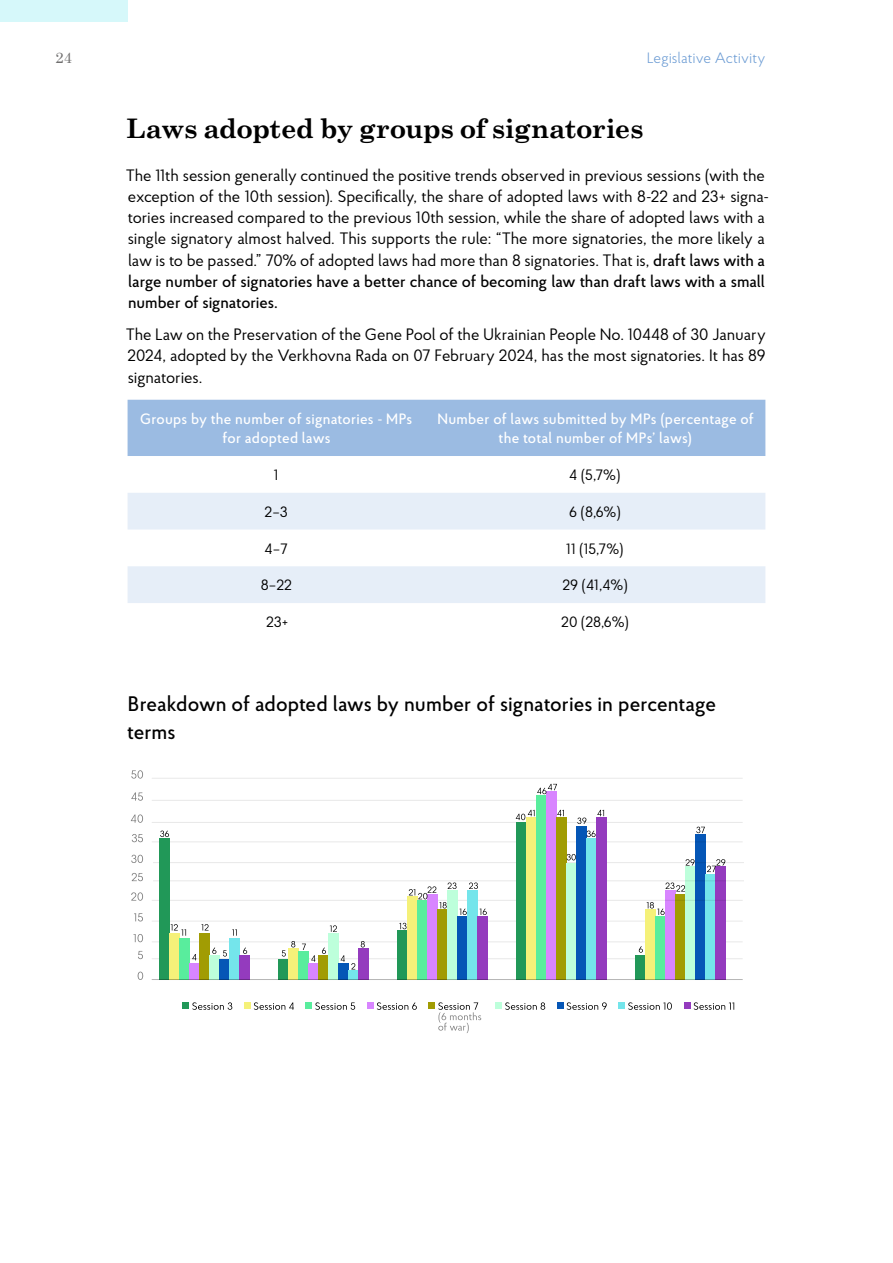
<style>
.page{position:relative;width:893px;height:1263px;background:#fff}
.page>*{position:absolute;margin:0;border:0;box-sizing:border-box;transform-origin:0 0}
.t1{font:700 27px "Century Schoolbook";letter-spacing:-.02em;color:#000}
.t2{font:500 21px/28.5px "Proba Pro";color:#000}
.t3{font:16.5px/21.3px "Proba Pro";letter-spacing:-.01em;color:#000}
.t4{font:500 15px/19.5px "Proba Pro";letter-spacing:.015em;color:#fff;text-align:center}
.t5{font:15px "Proba Pro";color:#000}
.t6{font:300 15px "Proba Pro";color:#699ad3}
.t7{font:15px "Century Schoolbook";color:#706f6f}
.s1{font-weight:500}
</style>
<div class="page">
<div style="left:0;top:0;width:128px;height:21px;background:#d6f8fa"></div>
<div style="left:128px;top:400px;width:637px;height:56px;background:#9bbbe2"></div>
<svg style="left:128px;top:493px;width:637px;height:110px;fill:#e6eef8"></svg>
<hr style="left:152px;top:921px;width:591px;height:1px;background:#f1f1f1">
<hr style="left:152px;top:941px;width:591px;height:1px;background:#f0f0f0">
<hr style="left:152px;top:958px;width:591px;height:1px;background:#ededed">
<div style="left:636px;top:955px;width:10px;height:25px;background:#219858"></div>
<div style="left:646px;top:910px;width:10px;height:70px;background:#f5f179"></div>
<div style="left:656px;top:916px;width:10px;height:64px;background:#59ed9d"></div>
<div style="left:666px;top:890px;width:10px;height:90px;background:#d885ff"></div>
<div style="left:676px;top:894px;width:10px;height:86px;background:#a19c03"></div>
<div style="left:686px;top:867px;width:10px;height:113px;background:#bdffdb"></div>
<div style="left:696px;top:834px;width:10px;height:146px;background:#0556b6"></div>
<div style="left:706px;top:875px;width:10px;height:105px;background:#74e5eb"></div>
<div style="left:716px;top:867px;width:10px;height:113px;background:#943bbe"></div>
<hr style="left:152px;top:900px;width:591px;height:1px;background:#000;opacity:.1">
<hr style="left:153px;top:880px;width:591px;height:1px;background:#000;opacity:.1">
<hr style="left:153px;top:862px;width:591px;height:1px;background:#eaeaea">
<hr style="left:152px;top:822px;width:591px;height:1px;background:#e9e9e9">
<hr style="left:152px;top:800px;width:591px;height:1px;background:#ebebeb">
<hr style="left:152px;top:778px;width:591px;height:1px;background:#eee">
<hr style="left:152px;top:841px;width:591px;height:1px;background:#f0f0f0">
<div style="left:517px;top:823px;width:10px;height:157px;background:#219858"></div>
<div style="left:527px;top:817px;width:10px;height:163px;background:#f5f179"></div>
<div style="left:537px;top:795px;width:10px;height:185px;background:#59ed9d"></div>
<div style="left:547px;top:791px;width:10px;height:189px;background:#d885ff"></div>
<div style="left:557px;top:817px;width:10px;height:163px;background:#a19c03"></div>
<div style="left:567px;top:863px;width:10px;height:117px;background:#bdffdb"></div>
<div style="left:577px;top:826px;width:10px;height:154px;background:#0556b6"></div>
<div style="left:587px;top:838px;width:10px;height:142px;background:#74e5eb"></div>
<div style="left:597px;top:817px;width:10px;height:163px;background:#943bbe"></div>
<div style="left:398px;top:930px;width:10px;height:50px;background:#219858"></div>
<div style="left:408px;top:897px;width:10px;height:83px;background:#f5f179"></div>
<div style="left:418px;top:901px;width:10px;height:79px;background:#59ed9d"></div>
<div style="left:428px;top:894px;width:10px;height:86px;background:#d885ff"></div>
<div style="left:438px;top:910px;width:10px;height:70px;background:#a19c03"></div>
<div style="left:448px;top:890px;width:10px;height:90px;background:#bdffdb"></div>
<div style="left:458px;top:916px;width:10px;height:64px;background:#0556b6"></div>
<div style="left:468px;top:890px;width:10px;height:90px;background:#74e5eb"></div>
<div style="left:478px;top:916px;width:10px;height:64px;background:#943bbe"></div>
<div style="left:160px;top:838px;width:10px;height:142px;background:#219858"></div>
<div style="left:170px;top:933px;width:10px;height:47px;background:#f5f179"></div>
<div style="left:180px;top:938px;width:10px;height:42px;background:#59ed9d"></div>
<div style="left:190px;top:963px;width:10px;height:17px;background:#d885ff"></div>
<div style="left:200px;top:933px;width:10px;height:47px;background:#a19c03"></div>
<div style="left:210px;top:955px;width:10px;height:25px;background:#bdffdb"></div>
<div style="left:220px;top:959px;width:10px;height:21px;background:#0556b6"></div>
<div style="left:230px;top:938px;width:10px;height:42px;background:#74e5eb"></div>
<div style="left:240px;top:955px;width:10px;height:25px;background:#943bbe"></div>
<div style="left:279px;top:959px;width:10px;height:21px;background:#219858"></div>
<div style="left:289px;top:949px;width:10px;height:31px;background:#f5f179"></div>
<div style="left:299px;top:951px;width:10px;height:29px;background:#59ed9d"></div>
<div style="left:309px;top:963px;width:10px;height:17px;background:#d885ff"></div>
<div style="left:319px;top:955px;width:10px;height:25px;background:#a19c03"></div>
<div style="left:329px;top:933px;width:10px;height:47px;background:#bdffdb"></div>
<div style="left:339px;top:963px;width:10px;height:17px;background:#0556b6"></div>
<div style="left:349px;top:971px;width:10px;height:9px;background:#74e5eb"></div>
<div style="left:359px;top:949px;width:10px;height:31px;background:#943bbe"></div>
<hr style="left:152px;top:979px;width:591px;height:1px;background:#000;opacity:.3">
<svg style="left:160px;top:830px;width:9px;height:7px"></svg>
<svg style="left:171px;top:924px;width:15px;height:12px"></svg>
<svg style="left:192px;top:954px;width:4px;height:6px"></svg>
<svg style="left:201px;top:924px;width:8px;height:6px"></svg>
<svg style="left:212px;top:947px;width:4px;height:7px"></svg>
<svg style="left:223px;top:950px;width:4px;height:6px"></svg>
<svg style="left:232px;top:929px;width:5px;height:7px"></svg>
<svg style="left:243px;top:947px;width:4px;height:7px"></svg>
<svg style="left:282px;top:941px;width:13px;height:15px"></svg>
<svg style="left:302px;top:944px;width:13px;height:18px"></svg>
<svg style="left:322px;top:947px;width:4px;height:7px"></svg>
<svg style="left:330px;top:925px;width:7px;height:7px"></svg>
<svg style="left:341px;top:955px;width:4px;height:7px"></svg>
<svg style="left:351px;top:963px;width:4px;height:6px"></svg>
<svg style="left:361px;top:941px;width:4px;height:6px"></svg>
<svg style="left:399px;top:923px;width:8px;height:6px"></svg>
<svg style="left:516px;top:810px;width:19px;height:10px"></svg>
<svg style="left:537px;top:784px;width:20px;height:10px"></svg>
<svg style="left:557px;top:810px;width:7px;height:6px"></svg>
<svg style="left:567px;top:854px;width:9px;height:6px"></svg>
<svg style="left:577px;top:817px;width:9px;height:7px"></svg>
<svg style="left:587px;top:830px;width:9px;height:7px"></svg>
<svg style="left:597px;top:810px;width:7px;height:6px"></svg>
<svg style="left:409px;top:882px;width:78px;height:33px"></svg>
<svg style="left:639px;top:946px;width:4px;height:7px"></svg>
<svg style="left:647px;top:902px;width:18px;height:13px"></svg>
<svg style="left:665px;top:882px;width:20px;height:9px"></svg>
<svg style="left:686px;top:859px;width:9px;height:7px"></svg>
<svg style="left:696px;top:827px;width:9px;height:6px"></svg>
<svg style="left:707px;top:859px;width:18px;height:13px"></svg>
<svg style="left:138px;top:971px;width:5px;height:9px"></svg>
<svg style="left:138px;top:951px;width:5px;height:8px"></svg>
<svg style="left:133px;top:934px;width:10px;height:8px"></svg>
<svg style="left:134px;top:913px;width:9px;height:8px"></svg>
<svg style="left:131px;top:892px;width:12px;height:9px"></svg>
<svg style="left:132px;top:873px;width:11px;height:8px"></svg>
<svg style="left:131px;top:855px;width:12px;height:8px"></svg>
<svg style="left:132px;top:834px;width:11px;height:8px"></svg>
<svg style="left:131px;top:814px;width:12px;height:9px"></svg>
<svg style="left:131px;top:792px;width:12px;height:9px"></svg>
<svg style="left:131px;top:770px;width:12px;height:9px"></svg>
<div style="left:182px;top:1002px;width:7px;height:7px;background:#219858"></div>
<svg style="left:192px;top:1002px;width:40px;height:8px"></svg>
<div style="left:244px;top:1002px;width:7px;height:7px;background:#f5f179"></div>
<svg style="left:254px;top:1002px;width:40px;height:8px"></svg>
<div style="left:305px;top:1002px;width:7px;height:7px;background:#59ed9d"></div>
<svg style="left:315px;top:1002px;width:40px;height:8px"></svg>
<div style="left:367px;top:1002px;width:7px;height:7px;background:#d885ff"></div>
<svg style="left:377px;top:1002px;width:40px;height:8px"></svg>
<div style="left:428px;top:1002px;width:7px;height:6px;background:#a19c03"></div>
<svg style="left:438px;top:1002px;width:43px;height:31px"></svg>
<div style="left:495px;top:1002px;width:7px;height:7px;background:#bdffdb"></div>
<svg style="left:505px;top:1002px;width:40px;height:8px"></svg>
<div style="left:557px;top:1002px;width:6px;height:7px;background:#0556b6"></div>
<svg style="left:567px;top:1002px;width:40px;height:8px"></svg>
<div style="left:618px;top:1002px;width:7px;height:7px;background:#74e5eb"></div>
<svg style="left:628px;top:1002px;width:44px;height:8px"></svg>
<div style="left:684px;top:1002px;width:6px;height:7px;background:#943bbe"></div>
<svg style="left:694px;top:1002px;width:40px;height:8px"></svg>
<p class="t7" style="left:55px;top:48px;width:18px">24</p>
<p class="t6" style="left:647px;top:48px;width:120px">Legislative Activity</p>
<h1 class="t1" style="left:126px;top:107px;width:519px">Laws adopted by groups of signatories</h1>
<p class="t3" style="left:126px;top:164px;width:645px">The 11th session generally continued the positive trends observed in previous sessions (with the exception of the 10th session). Specifically, the share of adopted laws with 8-22 and 23+ signa&shy;tories increased compared to the previous 10th session, while the share of adopted laws with a single signatory almost halved. This supports the rule: “The more signatories, the more likely a law is to be passed.” 70% of adopted laws had more than 8 signatories. That is, <span class="s1">draft laws with a large number of signatories have a better chance of becoming law than draft laws with a small number of signatories.</span></p>
<p class="t3" style="left:126px;top:323px;width:641px;text-align:justify">The Law on the Preservation of the Gene Pool of the Ukrainian People No. 10448 of 30 January 2024, adopted by the Verkhovna Rada on 07 February 2024, has the most signatories. It has 89 signatories.</p>
<p class="t4" style="left:140px;top:408px;width:274px">Groups by the number of signatories - MPs for adopted laws</p>
<p class="t4" style="left:437px;top:408px;width:318px">Number of laws submitted by MPs (percentage of the total number of MPs’ laws)</p>
<p class="t5" style="left:274px;top:465px;width:6px">1</p>
<p class="t5" style="left:569px;top:465px;width:53px">4 (5,7%)</p>
<p class="t5" style="left:265px;top:502px;width:25px">2–3</p>
<p class="t5" style="left:569px;top:502px;width:53px">6 (8,6%)</p>
<p class="t5" style="left:265px;top:538px;width:25px">4–7</p>
<p class="t5" style="left:566px;top:538px;width:59px">11 (15,7%)</p>
<p class="t5" style="left:261px;top:575px;width:33px">8–22</p>
<p class="t5" style="left:562px;top:575px;width:67px">29 (41,4%)</p>
<p class="t5" style="left:266px;top:612px;width:24px">23+</p>
<p class="t5" style="left:561px;top:612px;width:69px">20 (28,6%)</p>
<p class="t2" style="left:127px;top:688px;width:590px">Breakdown of adopted laws by number of signatories in percentage terms</p>
</div>
